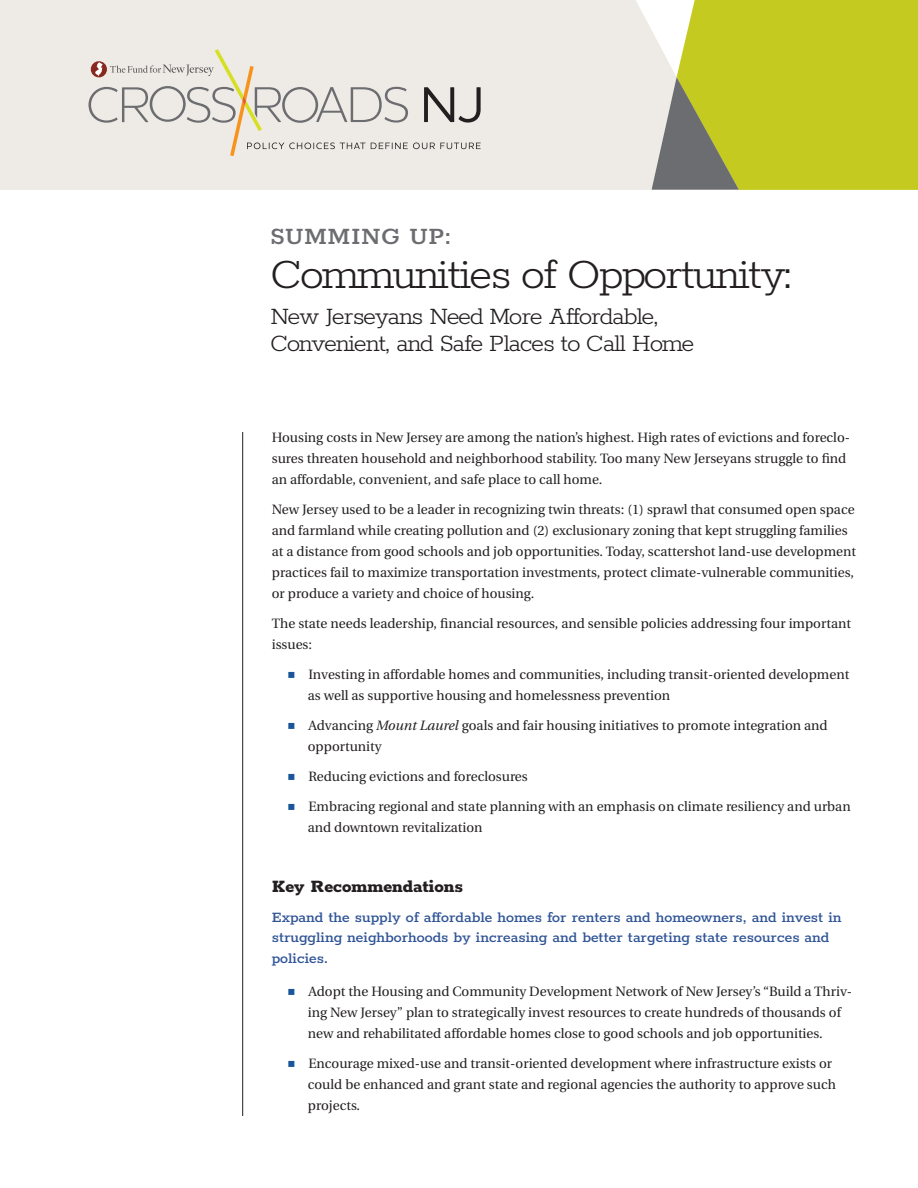
<style>
.page{position:relative;width:918px;height:1188px;background:#fff}
.page>*{position:absolute;margin:0;border:0;box-sizing:border-box;transform-origin:0 0}
.Main_Title{font:300 48px "Rokkitt";letter-spacing:-.04em;color:#231f20}
.Main_Title-2{font:300 27px/27px "Rokkitt";letter-spacing:-.04em;color:#231f20}
.Main_Title-3{font:600 27px "Rokkitt";letter-spacing:.02em;color:#6c6d70}
.A-HEAD{font:800 19.5px "Rokkitt";color:#231f20}
.Key_recommendations{font:500 16.5px/19.5px "Rokkitt";color:#2f5496}
.Bullet_List{font:13.5px/21px "Utopia";color:#231f20}
.Body_text_1{font:13.5px/21px "Utopia";color:#231f20}
.s1{font-family:"Universal Newswith Comm Pi";font-size:12px;color:#1a559a}
.s2{font-style:italic}
</style>
<div class="page">
<div style="left:0;top:0;width:677px;height:190px;background:#eeeae5"></div>
<div style="left:677px;top:0;width:241px;height:190px;background:#c5ca20"></div>
<svg style="left:652px;top:77px;width:87px;height:113px"></svg>
<hr style="left:242px;top:432px;width:1px;height:684px;background:#231f20">
<svg style="left:88px;top:49px;width:393px;height:107px"></svg>
<p class="Main_Title-3" style="left:270px;top:218px;width:183px">SUMMING UP:</p>
<p class="Main_Title" style="left:270px;top:242px;width:524px">Communities of Opportunity:</p>
<p class="Main_Title-2" style="left:270px;top:300px;width:426px">New Jerseyans Need More Affordable,<br>Convenient, and Safe Places to Call Home</p>
<p class="Body_text_1" style="left:272px;top:427px;width:580px">Housing costs in New Jersey are among the nation’s highest. High rates of evictions and foreclo&shy;sures threaten household and neighborhood stability. Too many New Jerseyans struggle to find an affordable, convenient, and safe place to call home.</p>
<p class="Body_text_1" style="left:272px;top:499px;width:586px">New Jersey used to be a leader in recognizing twin threats: (1) sprawl that consumed open space and farmland while creating pollution and (2) exclusionary zoning that kept struggling families at a distance from good schools and job opportunities. Today, scattershot land-use development practices fail to maximize transportation investments, protect climate-vulnerable communities, or produce a variety and choice of housing.</p>
<p class="Body_text_1" style="left:272px;top:613px;width:581px">The state needs leadership, financial resources, and sensible policies addressing four important issues:</p>
<p class="Bullet_List" style="left:308px;top:664px;width:543px;text-indent:-20px"><span class="s1">n</span> Investing in affordable homes and communities, including transit-oriented development as well as supportive housing and homelessness prevention</p>
<p class="Bullet_List" style="left:308px;top:715px;width:521px;text-indent:-20px"><span class="s1">n</span> Advancing <span class="s2">Mount Laurel</span> goals and fair housing initiatives to promote integration and opportunity</p>
<p class="Bullet_List" style="left:288px;top:766px;width:241px"><span class="s1">n</span> Reducing evictions and foreclosures</p>
<p class="Bullet_List" style="left:308px;top:796px;width:544px;text-indent:-20px"><span class="s1">n</span> Embracing regional and state planning with an emphasis on climate resiliency and urban and downtown revitalization</p>
<p class="A-HEAD" style="left:272px;top:871px;width:193px">Key Recommendations</p>
<p class="Key_recommendations" style="left:272px;top:906px;width:571px">Expand the supply of affordable homes for renters and homeowners, and invest in struggling neighborhoods by increasing and better targeting state resources and</p>
<p class="Key_recommendations" style="left:272px;top:947px;width:58px">policies.</p>
<p class="Bullet_List" style="left:308px;top:981px;width:546px;text-indent:-20px"><span class="s1">n</span> Adopt the Housing and Community Development Network of New Jersey’s “Build a Thriv&shy;ing New Jersey” plan to strategically invest resources to create hundreds of thousands of new and rehabilitated affordable homes close to good schools and job opportunities.</p>
<p class="Bullet_List" style="left:308px;top:1053px;width:530px;text-indent:-20px"><span class="s1">n</span> Encourage mixed-use and transit-oriented development where infrastructure exists or could be enhanced and grant state and regional agencies the authority to approve such projects.</p>
</div>
